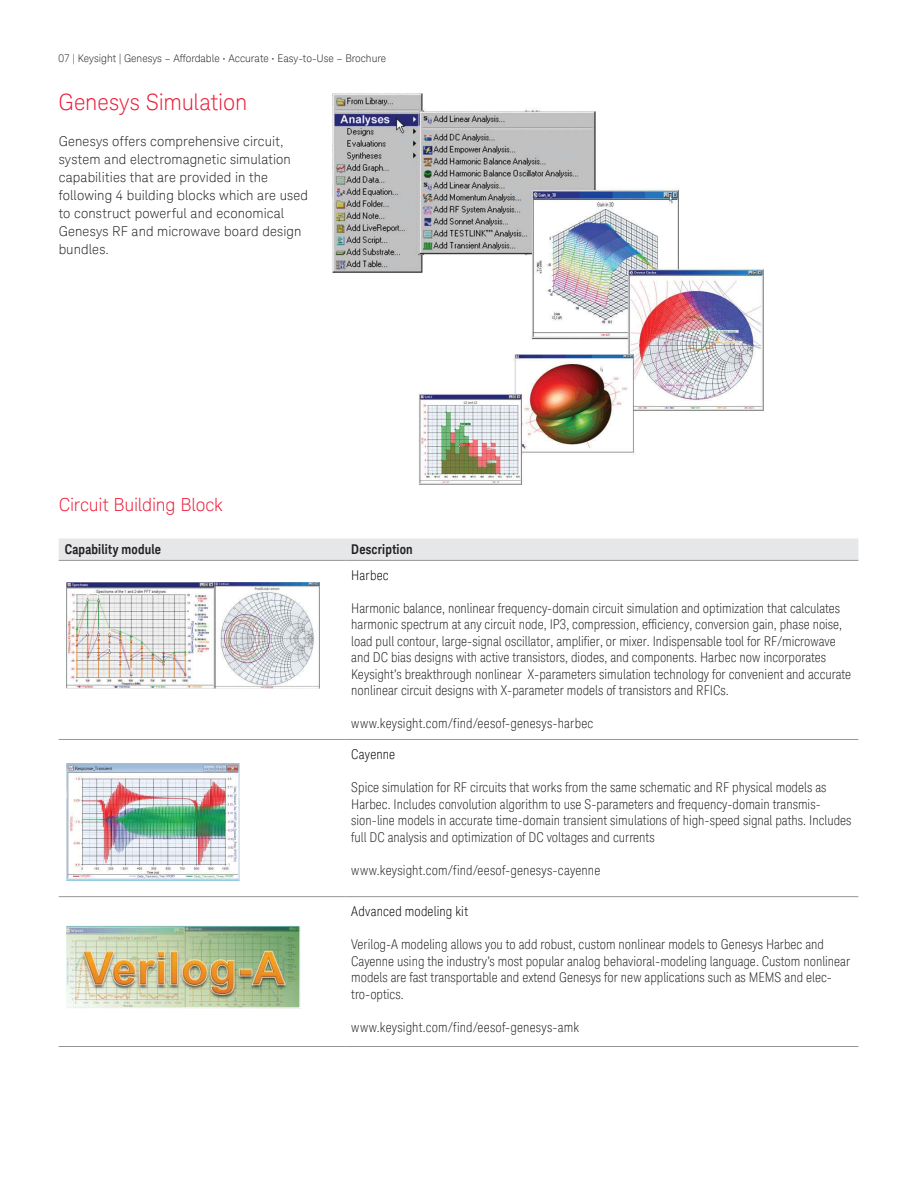
<style>
.page{position:relative;width:918px;height:1188px;background:#fff}
.page>*{position:absolute;margin:0;border:0;box-sizing:border-box;transform-origin:0 0}
.t1{font:300 22.5px "Keysight Sans";letter-spacing:-.005em;color:#ed1a37}
.t2{font:300 18px "Keysight Sans";letter-spacing:-.01em;color:#ed1a37}
.t3{font:300 condensed 13.5px/16.5px "Keysight Sans";color:#231f20}
.t4{font:300 13.5px/18px "Keysight Sans";letter-spacing:.01em;color:#231f20}
.t5{font:300 condensed 13.5px "Keysight Sans";letter-spacing:.015em;color:#020202}
.t6{font:700 13.5px "Keysight Sans Condensed";letter-spacing:.01em;color:#231f20}
.t7{font:300 10.5px "Keysight Sans";color:#231f20}
</style>
<div class="page">
<img style="left:333px;top:94px;width:431px;height:390px">
<svg style="left:59px;top:538px;width:799px;height:22px;background:#e6e7e8"></svg>
<hr style="left:59px;top:560px;width:286px;height:1px;background:#939598">
<hr style="left:345px;top:560px;width:513px;height:1px;background:#939598">
<hr style="left:59px;top:739px;width:286px;height:1px;background:#939598">
<hr style="left:345px;top:739px;width:513px;height:1px;background:#939598">
<hr style="left:59px;top:896px;width:286px;height:1px;background:#939598">
<hr style="left:345px;top:896px;width:513px;height:1px;background:#939598">
<hr style="left:59px;top:1046px;width:286px;height:1px;background:#939598">
<hr style="left:345px;top:1046px;width:513px;height:1px;background:#939598">
<img style="left:68px;top:584px;width:251px;height:103px">
<div style="left:65px;top:581px;width:257px;height:109px;border:2px solid #fff"></div>
<img style="left:68px;top:765px;width:170px;height:115px">
<div style="left:65px;top:762px;width:176px;height:123px;border:2px solid #fff"></div>
<img style="left:68px;top:927px;width:230px;height:79px">
<div style="left:65px;top:924px;width:236px;height:85px;border:2px solid #fff"></div>
<p class="t7" style="left:59px;top:52px;width:329px">07 | Keysight | Genesys – Affordable • Accurate • Easy-to-Use – Brochure</p>
<h1 class="t1" style="left:59px;top:93px;width:190px">Genesys Simulation</h1>
<p class="t4" style="left:59px;top:133px;width:251px">Genesys offers comprehensive circuit, system and electromagnetic simulation capabilities that are provided in the following 4 building blocks which are used to construct powerful and economical Genesys RF and microwave board design bundles.</p>
<h2 class="t2" style="left:59px;top:494px;width:166px">Circuit Building Block</h2>
<p class="t6" style="left:65px;top:544px;width:98px">Capability module</p>
<p class="t6" style="left:351px;top:544px;width:63px">Description</p>
<p class="t5" style="left:351px;top:570px;width:39px">Harbec</p>
<p class="t3" style="left:351px;top:601px;width:502px">Harmonic balance, nonlinear frequency-domain circuit simulation and optimization that calculates harmonic spectrum at any circuit node, IP3, compression, efficiency, conversion gain, phase noise, load pull contour, large-signal oscillator, amplifier, or mixer. Indispensable tool for RF/microwave and DC bias designs with active transistors, diodes, and components. Harbec now incorporates Keysight’s breakthrough nonlinear X-parameters simulation technology for convenient and accurate nonlinear circuit designs with X-parameter models of transistors and RFICs.</p>
<p class="t3" style="left:351px;top:717px;width:244px">www.keysight.com/find/eesof-genesys-harbec</p>
<p class="t5" style="left:351px;top:749px;width:45px">Cayenne</p>
<p class="t3" style="left:351px;top:780px;width:502px">Spice simulation for RF circuits that works from the same schematic and RF physical models as Harbec. Includes convolution algorithm to use S-parameters and frequency-domain transmis&shy;sion-line models in accurate time-domain transient simulations of high-speed signal paths. Includes full DC analysis and optimization of DC voltages and currents</p>
<p class="t3" style="left:351px;top:863px;width:251px">www.keysight.com/find/eesof-genesys-cayenne</p>
<p class="t5" style="left:351px;top:906px;width:118px">Advanced modeling kit</p>
<p class="t3" style="left:351px;top:937px;width:500px">Verilog-A modeling allows you to add robust, custom nonlinear models to Genesys Harbec and Cayenne using the industry’s most popular analog behavioral-modeling language. Custom nonlinear models are fast transportable and extend Genesys for new applications such as MEMS and elec&shy;tro-optics.</p>
<p class="t3" style="left:351px;top:1020px;width:229px">www.keysight.com/find/eesof-genesys-amk</p>
</div>
